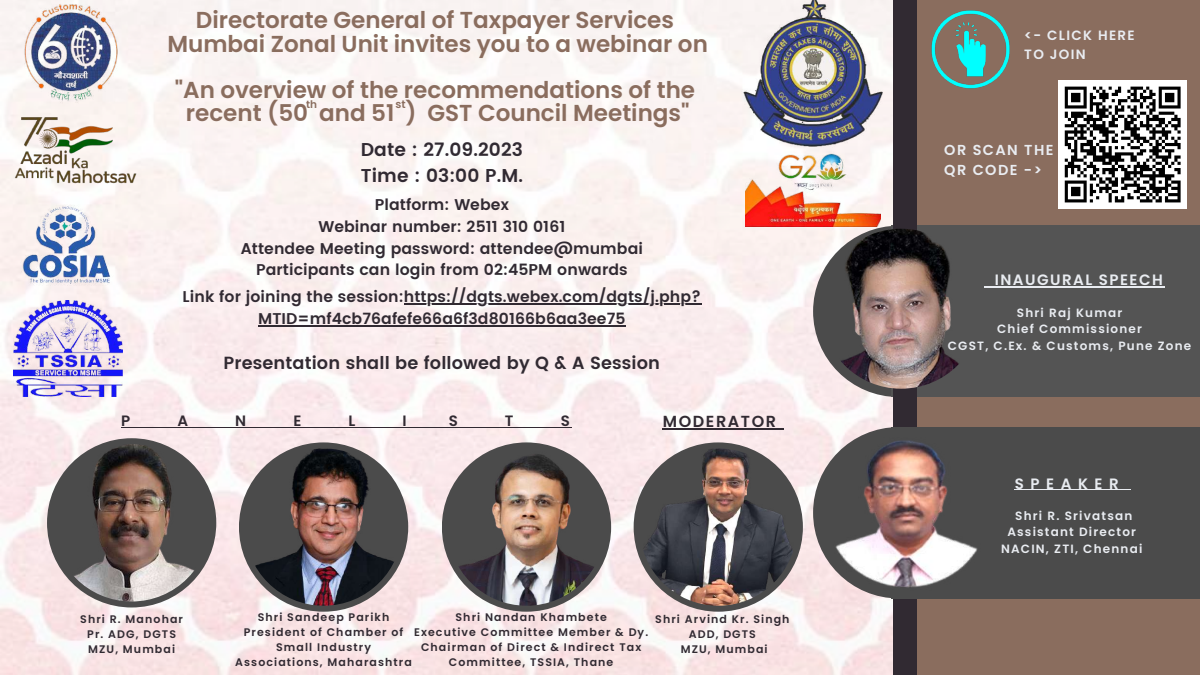
<style>
.page{position:relative;width:1200px;height:675px;background:#fff}
.page>*{position:absolute;margin:0;border:0;box-sizing:border-box;transform-origin:0 0}
.t1{font:600 23.1px/23.2px "Poppins";color:#8a6d5e;text-align:center}
.t2{font:600 18.6px/26px "Poppins";letter-spacing:.005em;color:#312a32}
.t3{font:600 17.6px "Poppins";letter-spacing:.005em;color:#312a32}
.t4{font:600 16px "Poppins";letter-spacing:.1em;color:#312a32}
.t5{font:600 15.6px/21.7px "Poppins";letter-spacing:.005em;color:#312a32;text-align:center}
.t6{font:600 15px "Poppins";letter-spacing:.1em;color:#e9ecf1}
.t7{font:600 15px "Poppins";color:#312a32}
.t8{font:600 15px "Poppins";letter-spacing:.44em;color:#e9ecf1}
.t9{font:600 14.5px/20.2px "Poppins";letter-spacing:.1em;color:#e9ecf1}
.t10{font:600 13.5px/18.8px "Poppins";letter-spacing:.1em;color:#e9ecf1}
.t11{font:600 12px/16.5px "Poppins";letter-spacing:.1em;color:#e9ecf1;text-align:center}
.t12{font:600 11px/15px "Poppins";letter-spacing:.1em;color:#312a32;text-align:center}
.t13{font:600 10.9px "Poppins";color:#8a6d5e}
.t14{font:600 10.5px "Poppins";color:#8a6d5e}
</style>
<div class="page">
<img style="left:0;top:0;width:893px;height:675px">
<div style="left:896px;top:0;width:304px;height:675px;background:#8a6d5e"></div>
<div style="left:813px;top:226px;width:171px;height:171px;background:#4b4b4b;border-radius:50%"></div>
<div style="left:892px;top:226px;width:308px;height:171px;background:#545454"></div>
<img style="left:12px;top:100px;width:131px;height:90px">
<img style="left:745px;top:151px;width:136px;height:76px">
<img style="left:742px;top:0;width:142px;height:150px">
<img style="left:21px;top:0;width:100px;height:105px">
<div style="left:893px;top:0;width:23px;height:675px;background:#312a32"></div>
<img style="left:931px;top:10px;width:79px;height:79px">
<img style="left:821px;top:229px;width:160px;height:160px;border-radius:50%">
<div style="left:442px;top:442px;width:169px;height:170px;background:#4b4b4b;border-radius:50%"></div>
<img style="left:448px;top:448px;width:157px;height:158px;border-radius:50%">
<div style="left:47px;top:438px;width:169px;height:169px;background:#4b4b4b;border-radius:50%"></div>
<img style="left:53px;top:444px;width:157px;height:158px;border-radius:50%">
<div style="left:813px;top:427px;width:171px;height:171px;background:#4b4b4b;border-radius:50%"></div>
<div style="left:892px;top:427px;width:308px;height:171px;background:#4b4b4b"></div>
<img style="left:819px;top:427px;width:171px;height:172px;border-radius:50%">
<div style="left:239px;top:442px;width:169px;height:170px;background:#4b4b4b;border-radius:50%"></div>
<img style="left:245px;top:448px;width:157px;height:158px;border-radius:50%">
<img style="left:13px;top:301px;width:109px;height:96px">
<img style="left:0;top:189px;width:126px;height:111px">
<div style="left:1059px;top:80px;width:128px;height:129px;background:#fff"></div>
<svg style="left:1064px;top:86px;width:117px;height:117px"></svg>
<div style="left:634px;top:442px;width:169px;height:170px;background:#4b4b4b;border-radius:50%"></div>
<img style="left:640px;top:448px;width:157px;height:158px;border-radius:50%">
<hr style="left:404px;top:303px;width:297px;height:2px;background:#312a32">
<hr style="left:258px;top:325px;width:368px;height:1px;background:#312a32">
<hr style="left:132px;top:427px;width:45px;height:1px;background:#312a32">
<svg style="left:177px;top:427px;width:13px;height:1px"></svg>
<hr style="left:190px;top:427px;width:45px;height:1px;background:#312a32">
<svg style="left:235px;top:427px;width:13px;height:1px"></svg>
<hr style="left:248px;top:427px;width:45px;height:1px;background:#312a32">
<hr style="left:303px;top:427px;width:45px;height:1px;background:#312a32">
<hr style="left:357px;top:427px;width:45px;height:1px;background:#312a32">
<hr style="left:408px;top:427px;width:41px;height:1px;background:#312a32">
<hr style="left:459px;top:427px;width:46px;height:1px;background:#312a32">
<hr style="left:515px;top:427px;width:46px;height:1px;background:#312a32">
<svg style="left:985px;top:286px;width:10px;height:2px"></svg>
<hr style="left:995px;top:286px;width:169px;height:2px;background:#e9ecf1">
<hr style="left:1015px;top:489px;width:105px;height:1px;background:#e9ecf1">
<hr style="left:663px;top:428px;width:115px;height:2px;background:#312a32">
<h1 class="t1" style="left:168px;top:9px;width:542px">Directorate General of Taxpayer Services<br>Mumbai Zonal Unit invites you to a webinar on</h1>
<h1 class="t1" style="left:175px;top:78px;width:522px">"An overview of the recommendations of the recent (50 and 51 ) GST Council Meetings"</h1>
<p class="t14" style="left:306px;top:97px;width:13px">th</p>
<p class="t13" style="left:395px;top:96px;width:12px">st</p>
<h2 class="t2" style="left:361px;top:136px;width:164px">Date : 27.09.2023<br>Time : 03:00 P.M.</h2>
<h3 class="t5" style="left:241px;top:194px;width:404px">Platform: Webex<br>Webinar number: 2511 310 0161<br>Attendee Meeting password: attendee@mumbai Participants can login from 02:45PM onwards</h3>
<h3 class="t5" style="left:183px;top:286px;width:520px">Link for joining the session:https://dgts.webex.com/dgts/j.php?<br>MTID=mf4cb76afefe66a6f3d80166b6aa3ee75</h3>
<h3 class="t3" style="left:224px;top:353px;width:438px">Presentation shall be followed by Q &amp; A Session</h3>
<h3 class="t7" style="left:121px;top:410px;width:11px">P</h3>
<h3 class="t7" style="left:177px;top:410px;width:12px">A</h3>
<h3 class="t7" style="left:235px;top:410px;width:13px">N</h3>
<h3 class="t7" style="left:293px;top:410px;width:9px">E</h3>
<h3 class="t7" style="left:348px;top:410px;width:8px">L</h3>
<h3 class="t7" style="left:402px;top:410px;width:6px">I</h3>
<h3 class="t7" style="left:449px;top:410px;width:11px">S</h3>
<h3 class="t7" style="left:505px;top:410px;width:10px">T</h3>
<h3 class="t7" style="left:561px;top:410px;width:11px">S</h3>
<h3 class="t4" style="left:663px;top:410px;width:115px">MODERATOR</h3>
<p class="t12" style="left:80px;top:611px;width:104px">Shri R. Manohar<br>Pr. ADG, DGTS<br>MZU, Mumbai</p>
<p class="t12" style="left:235px;top:610px;width:178px">Shri Sandeep Parikh<br>President of Chamber of<br>Small Industry<br>Associations, Maharashtra</p>
<p class="t12" style="left:414px;top:610px;width:236px">Shri Nandan Khambete<br>Executive Committee Member &amp; Dy.<br>Chairman of Direct &amp; Indirect Tax<br>Committee, TSSIA, Thane</p>
<p class="t12" style="left:655px;top:611px;width:136px">Shri Arvind Kr. Singh<br>ADD, DGTS<br>MZU, Mumbai</p>
<p class="t10" style="left:1024px;top:26px;width:112px">&lt;- CLICK HERE<br>TO JOIN</p>
<h3 class="t9" style="left:944px;top:140px;width:111px">OR SCAN THE<br>QR CODE -&gt;</h3>
<h3 class="t6" style="left:995px;top:270px;width:170px">INAUGURAL SPEECH</h3>
<p class="t11" style="left:948px;top:304px;width:245px">Shri Raj Kumar<br>Chief Commissioner<br>CGST, C.Ex. &amp; Customs, Pune Zone</p>
<h3 class="t8" style="left:1015px;top:473px;width:105px">SPEAKER</h3>
<p class="t11" style="left:1001px;top:507px;width:143px">Shri R. Srivatsan<br>Assistant Director<br>NACIN, ZTI, Chennai</p>
</div>
